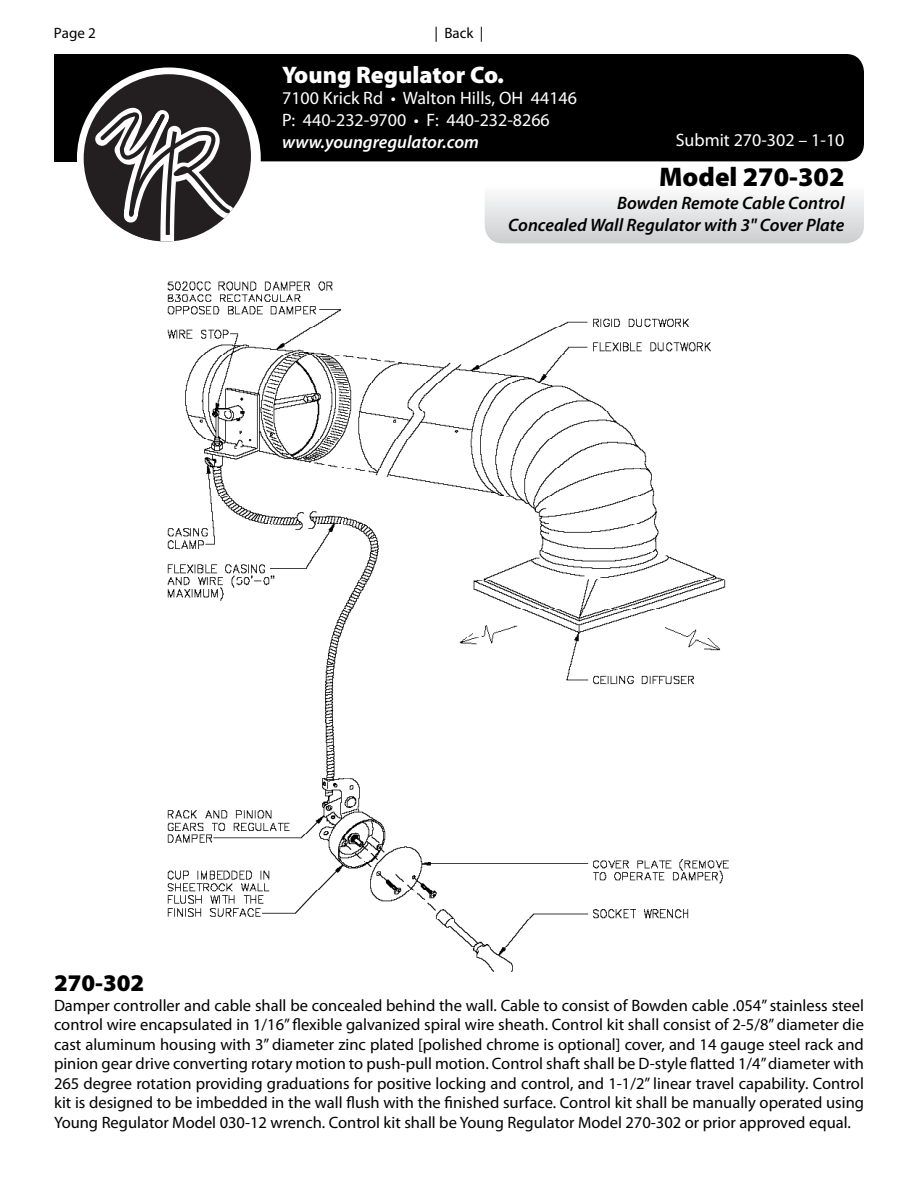
<style>
.page{position:relative;width:918px;height:1188px;background:#fff}
.page>*{position:absolute;margin:0;border:0;box-sizing:border-box;transform-origin:0 0}
.t1{font:900 27px "Myriad Pro";color:#000}
.t2{font:900 24px "Myriad Pro";color:#fff}
.t3{font:900 24px "Myriad Pro";color:#000}
.t4{font:18px/21.6px "Myriad Pro";color:#fff}
.t5{font:italic 600 18px/22.5px "Myriad Pro";color:#000;text-align:right}
.t6{font:italic 600 18px "Myriad Pro";color:#fff}
.t7{font:16.5px/19.5px "Myriad Pro";color:#000;text-align:justify}
.t8{font:15px "Myriad Pro";color:#000}
</style>
<div class="page">
<svg style="left:485px;top:155px;width:379px;height:88px"></svg>
<div style="left:54px;top:54px;width:43px;height:107px;background:#000"></div>
<div style="left:54px;top:54px;width:810px;height:107px;background:#000;border-radius:18px"></div>
<svg style="left:80px;top:71px;width:171px;height:170px"></svg>
<div style="left:77px;top:68px;width:184px;height:181px;border:7px solid #fff;border-radius:50%"></div>
<img style="left:167px;top:281px;width:562px;height:691px">
<p class="t8" style="left:54px;top:24px;width:43px">Page 2</p>
<p class="t8" style="left:434px;top:24px;width:51px">| Back |</p>
<h2 class="t2" style="left:282px;top:59px;width:223px">Young Regulator Co.</h2>
<p class="t4" style="left:282px;top:87px;width:296px">7100 Krick Rd • Walton Hills, OH 44146<br>P: 440-232-9700 • F: 440-232-8266</p>
<p class="t6" style="left:282px;top:130px;width:198px">www.youngregulator.com</p>
<p class="t4" style="left:676px;top:129px;width:170px">Submit 270-302 – 1-10</p>
<h1 class="t1" style="left:659px;top:159px;width:187px">Model 270-302</h1>
<p class="t5" style="left:508px;top:191px;width:338px">Bowden Remote Cable Control<br>Concealed Wall Regulator with 3" Cover Plate</p>
<h2 class="t3" style="left:54px;top:967px;width:92px">270-302</h2>
<p class="t7" style="left:54px;top:995px;width:812px">Damper controller and cable shall be concealed behind the wall. Cable to consist of Bowden cable .054” stainless steel control wire encapsulated in 1/16” flexible galvanized spiral wire sheath. Control kit shall consist of 2-5/8” diameter die cast aluminum housing with 3” diameter zinc plated [polished chrome is optional] cover, and 14 gauge steel rack and pinion gear drive converting rotary motion to push-pull motion. Control shaft shall be D-style flatted 1/4” diameter with 265 degree rotation providing graduations for positive locking and control, and 1-1/2” linear travel capability. Control kit is designed to be imbedded in the wall flush with the finished surface. Control kit shall be manually operated using Young Regulator Model 030-12 wrench. Control kit shall be Young Regulator Model 270-302 or prior approved equal.</p>
</div>
